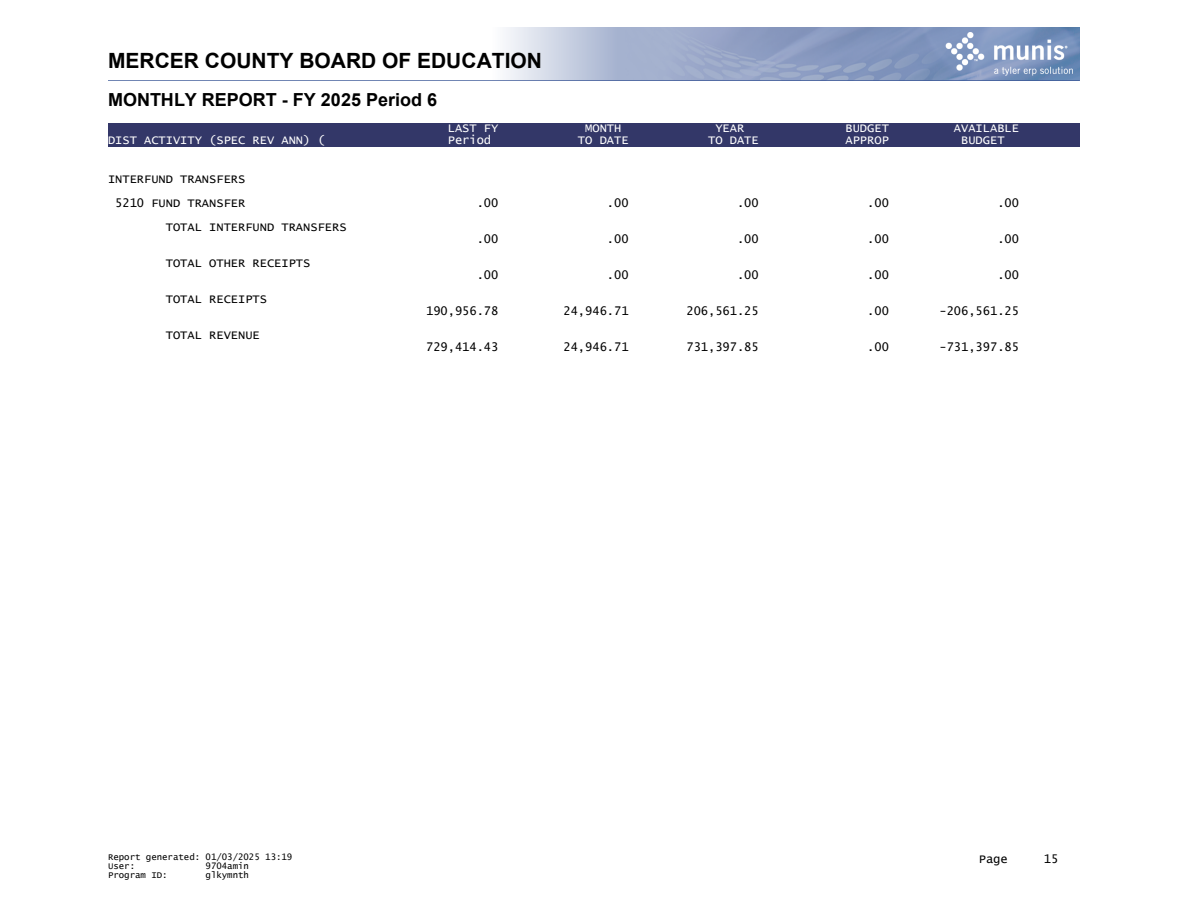
<style>
.page{position:relative;width:1188px;height:918px;background:#fff}
.page>*{position:absolute;margin:0;border:0;box-sizing:border-box;transform-origin:0 0}
.t1{font:700 21px "Arial";color:#000}
.t2{font:700 18px "Arial";color:#000}
.t3{font:12px/24px "Lucida Console";color:#000;text-align:right}
.t4{font:12px "Lucida Console";color:#fff}
.t5{font:9px/9px "Lucida Console";color:#000}
</style>
<div class="page">
<img style="left:108px;top:27px;width:972px;height:54px">
<div style="left:108px;top:123px;width:972px;height:12px;background:#333768"></div>
<div style="left:108px;top:135px;width:972px;height:12px;background:#333768"></div>
<h1 class="t1" style="left:108px;top:52px;width:435px">MERCER COUNTY BOARD OF EDUCATION</h1>
<h2 class="t2" style="left:108px;top:93px;width:331px">MONTHLY REPORT - FY 2025 Period 6</h2>
<p class="t4" style="left:448px;top:123px;width:52px">LAST FY</p>
<p class="t4" style="left:585px;top:123px;width:38px">MONTH</p>
<p class="t4" style="left:715px;top:123px;width:30px">YEAR</p>
<p class="t4" style="left:846px;top:123px;width:45px">BUDGET</p>
<p class="t4" style="left:954px;top:123px;width:67px">AVAILABLE</p>
<p class="t4" style="left:108px;top:135px;width:218px">DIST ACTIVITY (SPEC REV ANN) (</p>
<p class="t4" style="left:448px;top:135px;width:45px">Period</p>
<p class="t4" style="left:578px;top:135px;width:52px">TO DATE</p>
<p class="t4" style="left:708px;top:135px;width:52px">TO DATE</p>
<p class="t4" style="left:846px;top:135px;width:45px">APPROP</p>
<p class="t4" style="left:961px;top:135px;width:45px">BUDGET</p>
<p class="t3" style="left:108px;top:167px;width:139px">INTERFUND TRANSFERS<br>5210 FUND TRANSFER</p>
<p class="t3" style="left:477px;top:191px;width:23px">.00</p>
<p class="t3" style="left:607px;top:191px;width:23px">.00</p>
<p class="t3" style="left:737px;top:191px;width:23px">.00</p>
<p class="t3" style="left:867px;top:191px;width:23px">.00</p>
<p class="t3" style="left:997px;top:191px;width:23px">.00</p>
<p class="t3" style="left:166px;top:215px;width:182px">TOTAL INTERFUND TRANSFERS</p>
<p class="t3" style="left:166px;top:251px;width:146px">TOTAL OTHER RECEIPTS</p>
<p class="t3" style="left:166px;top:287px;width:103px">TOTAL RECEIPTS</p>
<p class="t3" style="left:166px;top:323px;width:95px">TOTAL REVENUE</p>
<p class="t3" style="left:477px;top:227px;width:23px">.00</p>
<p class="t3" style="left:607px;top:227px;width:23px">.00</p>
<p class="t3" style="left:737px;top:227px;width:23px">.00</p>
<p class="t3" style="left:867px;top:227px;width:23px">.00</p>
<p class="t3" style="left:997px;top:227px;width:23px">.00</p>
<p class="t3" style="left:477px;top:263px;width:23px">.00</p>
<p class="t3" style="left:607px;top:263px;width:23px">.00</p>
<p class="t3" style="left:737px;top:263px;width:23px">.00</p>
<p class="t3" style="left:867px;top:263px;width:23px">.00</p>
<p class="t3" style="left:997px;top:263px;width:23px">.00</p>
<p class="t3" style="left:426px;top:299px;width:74px">190,956.78</p>
<p class="t3" style="left:564px;top:299px;width:67px">24,946.71</p>
<p class="t3" style="left:686px;top:299px;width:74px">206,561.25</p>
<p class="t3" style="left:867px;top:299px;width:23px">.00</p>
<p class="t3" style="left:940px;top:299px;width:81px">-206,561.25</p>
<p class="t3" style="left:426px;top:335px;width:74px">729,414.43</p>
<p class="t3" style="left:564px;top:335px;width:67px">24,946.71</p>
<p class="t3" style="left:686px;top:335px;width:74px">731,397.85</p>
<p class="t3" style="left:867px;top:335px;width:23px">.00</p>
<p class="t3" style="left:940px;top:335px;width:81px">-731,397.85</p>
<p class="t5" style="left:108px;top:853px;width:186px">Report generated: 01/03/2025 13:19<br>User:</p>
<p class="t5" style="left:206px;top:862px;width:45px">9704amin</p>
<p class="t5" style="left:108px;top:871px;width:61px">Program ID:</p>
<p class="t5" style="left:206px;top:871px;width:45px">glkymnth</p>
<p class="t3" style="left:979px;top:847px;width:30px">Page</p>
<p class="t3" style="left:1044px;top:847px;width:16px">15</p>
</div>
